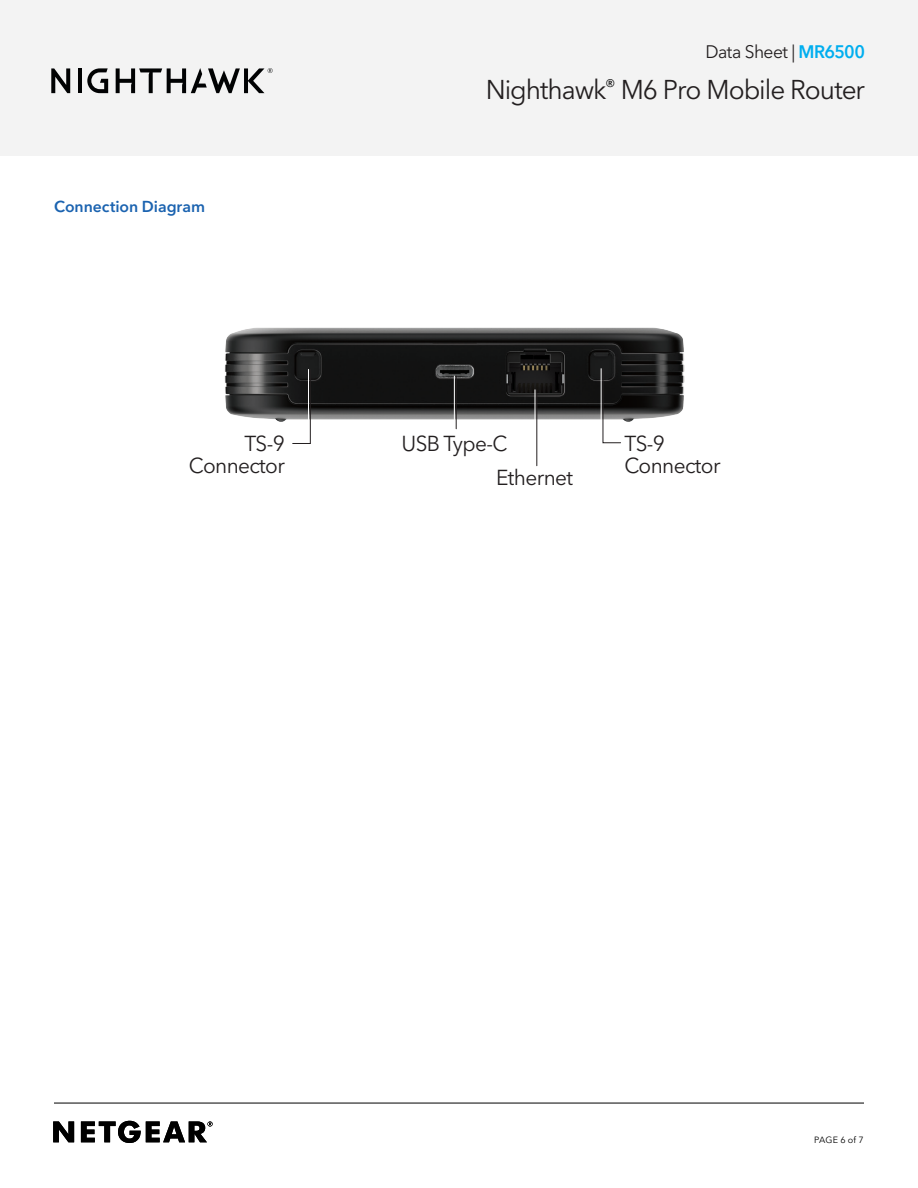
<style>
.page{position:relative;width:918px;height:1188px;background:#fff}
.page>*{position:absolute;margin:0;border:0;box-sizing:border-box;transform-origin:0 0}
.t1{font:27px "Avenir Next LT Pro";letter-spacing:-.04em;color:#231f20}
.t2{font:21.45px/21.5px "Avenir Next LT Pro";letter-spacing:-.03em;color:#231f20}
.t3{font:18px "Avenir Next LT Pro";letter-spacing:-.03em;color:#231f20}
.Sub_Heads_Blue{font:600 15.75px "Avenir Next LT Pro";color:#1b63b0}
.t4{font:9px "Avenir Next LT Pro";letter-spacing:.015em;color:#000001}
.s1{font-weight:600;color:#00aeef}
</style>
<div class="page">
<div style="left:0;top:0;width:918px;height:156px;background:#f3f3f3"></div>
<svg style="left:51px;top:68px;width:19px;height:25px"></svg>
<hr style="left:78px;top:68px;width:4px;height:25px;background:#010203">
<svg style="left:87px;top:68px;width:21px;height:25px"></svg>
<svg style="left:116px;top:68px;width:157px;height:25px"></svg>
<svg style="left:81px;top:1121px;width:132px;height:22px"></svg>
<svg style="left:53px;top:1121px;width:21px;height:21px"></svg>
<hr style="left:54px;top:1103px;width:810px;height:1px;background:#000001">
<img style="left:224px;top:327px;width:461px;height:140px">
<hr style="left:454px;top:376px;width:1px;height:53px;background:#fff">
<hr style="left:535px;top:390px;width:1px;height:76px;background:#fff">
<hr style="left:456px;top:376px;width:1px;height:53px;background:#231f20">
<svg style="left:290px;top:369px;width:21px;height:75px"></svg>
<svg style="left:600px;top:368px;width:21px;height:76px"></svg>
<hr style="left:536px;top:390px;width:1px;height:76px;background:#231f20">
<p class="t3" style="left:705px;top:41px;width:161px">Data Sheet | <span class="s1">MR6500</span></p>
<p class="Sub_Heads_Blue" style="left:54px;top:196px;width:153px">Connection Diagram</p>
<p class="t1" style="left:486px;top:73px;width:381px">Nighthawk<sup>®</sup> M6 Pro Mobile Router</p>
<p class="t2" style="left:496px;top:427px;width:78px;line-height:34px;text-indent:-95px">USB Type-C<br>Ethernet</p>
<p class="t2" style="left:189px;top:433px;width:98px;text-align:right">TS-9<br>Connector</p>
<p class="t2" style="left:625px;top:433px;width:98px">TS-9<br>Connector</p>
<p class="t4" style="left:814px;top:1134px;width:51px">PAGE 6 of 7</p>
</div>
